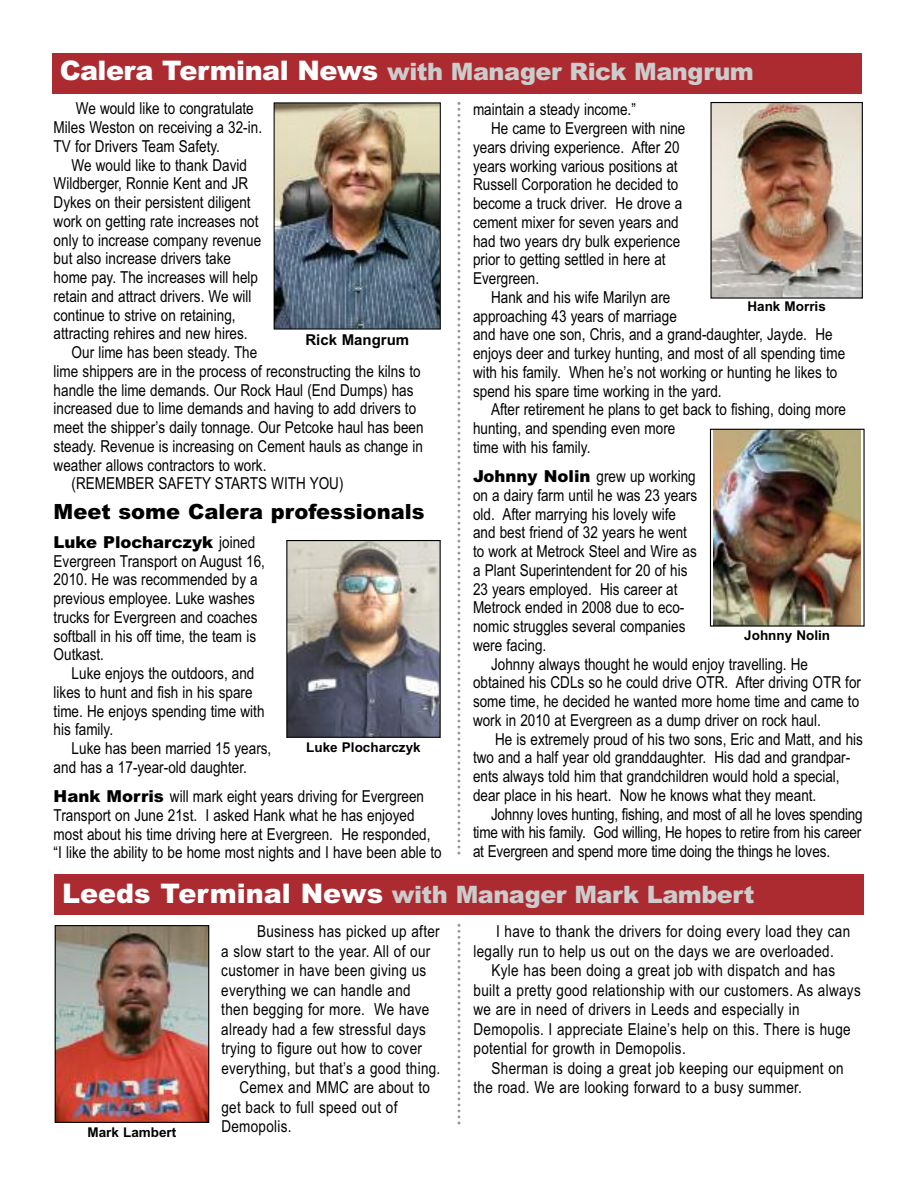
<style>
.page{position:relative;width:918px;height:1188px;background:#fff}
.page>*{position:absolute;margin:0;border:0;box-sizing:border-box;transform-origin:0 0}
.t1{font:900 24px "Arial";letter-spacing:-.02em;color:#ccc}
.t2{font:900 21px "Arial";color:#000}
.t3{font:16.5px/18.8px "Arial Narrow";color:#000}
.t4{font:16.5px "Arial Narrow";letter-spacing:.02em;color:#000}
.t5{font:900 16.5px "Arial";color:#000}
.t6{font:700 15px "Arial";color:#000}
.t7{font:700 13.5px "Arial";color:#000}
.s1{font-size:27px;color:#fff}
.s2{font-family:"Arial Narrow";font-weight:400}
.s3{font-family:"Arial";font-weight:900}
</style>
<div class="page">
<div style="left:53px;top:53px;width:809px;height:40px;background:#ac2b31"></div>
<img style="left:276px;top:104px;width:163px;height:224px">
<div style="left:274px;top:102px;width:167px;height:228px;border:1px solid #000"></div>
<svg style="left:457px;top:102px;width:3px;height:753px"></svg>
<svg style="left:457px;top:924px;width:4px;height:200px"></svg>
<div style="left:55px;top:875px;width:809px;height:40px;background:#ac2b31"></div>
<img style="left:57px;top:927px;width:150px;height:194px">
<div style="left:55px;top:925px;width:154px;height:198px;border:1px solid #000"></div>
<img style="left:288px;top:542px;width:151px;height:194px">
<div style="left:286px;top:540px;width:155px;height:198px;border:1px solid #000"></div>
<img style="left:712px;top:104px;width:149px;height:193px">
<div style="left:710px;top:102px;width:153px;height:197px;border:1px solid #000"></div>
<svg style="left:713px;top:431px;width:1px;height:194px"></svg>
<img style="left:714px;top:431px;width:147px;height:194px">
<div style="left:710px;top:429px;width:155px;height:198px;border:1px solid #000"></div>
<h1 class="t1" style="left:60px;top:58px;width:696px"><span class="s1">Calera Terminal News</span> with Manager Rick Mangrum</h1>
<p class="t3" style="left:54px;top:99px;width:210px;text-indent:22px">We would like to congratulate<br>Miles Weston on receiving a 32-in.<br>TV for Drivers Team Safety.</p>
<p class="t3" style="left:72px;top:155px;width:177px">We would like to thank David</p>
<p class="t3" style="left:54px;top:174px;width:196px">Wildberger, Ronnie Kent and JR</p>
<p class="t3" style="left:54px;top:193px;width:199px">Dykes on their persistent diligent</p>
<p class="t3" style="left:54px;top:212px;width:206px">work on getting rate increases not</p>
<p class="t3" style="left:54px;top:230px;width:209px">only to increase company revenue</p>
<p class="t3" style="left:54px;top:249px;width:179px">but also increase drivers take</p>
<p class="t3" style="left:54px;top:268px;width:206px">home pay. The increases will help</p>
<p class="t3" style="left:54px;top:287px;width:199px">retain and attract drivers. We will</p>
<p class="t3" style="left:54px;top:305px;width:184px">continue to strive on retaining,</p>
<p class="t3" style="left:54px;top:324px;width:196px">attracting rehires and new hires.</p>
<p class="t3" style="left:72px;top:343px;width:187px">Our lime has been steady. The</p>
<p class="t3" style="left:54px;top:362px;width:369px">lime shippers are in the process of reconstructing the kilns to</p>
<p class="t3" style="left:54px;top:380px;width:361px">handle the lime demands. Our Rock Haul (End Dumps) has</p>
<p class="t3" style="left:54px;top:399px;width:364px">increased due to lime demands and having to add drivers to</p>
<p class="t3" style="left:54px;top:418px;width:372px">meet the shipper’s daily tonnage. Our Petcoke haul has been</p>
<p class="t3" style="left:54px;top:437px;width:371px">steady. Revenue is increasing on Cement hauls as change in</p>
<p class="t3" style="left:54px;top:455px;width:214px">weather allows contractors to work.</p>
<p class="t3" style="left:72px;top:474px;width:273px">(REMEMBER SAFETY STARTS WITH YOU)</p>
<p class="t2" style="left:54px;top:500px;width:373px">Meet some Calera professionals</p>
<p class="t5" style="left:54px;top:532px;width:203px">Luke Plocharczyk <span class="s2">joined</span></p>
<p class="t3" style="left:54px;top:551px;width:213px">Evergreen Transport on August 16,<br>2010. He was recommended by a previous employee. Luke washes trucks for Evergreen and coaches softball in his off time, the team is<br>Outkast.</p>
<p class="t3" style="left:54px;top:664px;width:212px;text-indent:18px">Luke enjoys the outdoors, and likes to hunt and fish in his spare time. He enjoys spending time with his family.</p>
<p class="t3" style="left:54px;top:739px;width:219px;text-indent:18px">Luke has been married 15 years, and has a 17-year-old daughter.</p>
<p class="t3" style="left:54px;top:787px;width:390px"><span class="s3">Hank Morris</span> will mark eight years driving for Evergreen Transport on June 21st. I asked Hank what he has enjoyed most about his time driving here at Evergreen. He responded, “I like the ability to be home most nights and I have been able to</p>
<p class="t3" style="left:473px;top:100px;width:164px">maintain a steady income.”</p>
<p class="t3" style="left:491px;top:119px;width:196px">He came to Evergreen with nine</p>
<p class="t3" style="left:473px;top:138px;width:208px">years driving experience. After 20</p>
<p class="t3" style="left:473px;top:157px;width:206px">years working various positions at</p>
<p class="t3" style="left:473px;top:175px;width:207px">Russell Corporation he decided to</p>
<p class="t3" style="left:473px;top:194px;width:211px">become a truck driver. He drove a</p>
<p class="t3" style="left:473px;top:213px;width:207px">cement mixer for seven years and</p>
<p class="t3" style="left:473px;top:232px;width:209px">had two years dry bulk experience</p>
<p class="t3" style="left:473px;top:250px;width:194px">prior to getting settled in here at</p>
<p class="t3" style="left:473px;top:269px;width:68px">Evergreen.</p>
<p class="t3" style="left:491px;top:288px;width:181px">Hank and his wife Marilyn are</p>
<p class="t3" style="left:473px;top:307px;width:205px">approaching 43 years of marriage</p>
<p class="t3" style="left:473px;top:325px;width:361px">and have one son, Chris, and a grand-daughter, Jayde. He</p>
<p class="t3" style="left:473px;top:344px;width:374px">enjoys deer and turkey hunting, and most of all spending time</p>
<p class="t3" style="left:473px;top:363px;width:366px">with his family. When he’s not working or hunting he likes to</p>
<p class="t3" style="left:473px;top:382px;width:250px">spend his spare time working in the yard.</p>
<p class="t3" style="left:491px;top:400px;width:357px">After retirement he plans to get back to fishing, doing more</p>
<p class="t3" style="left:473px;top:419px;width:204px">hunting, and spending even more</p>
<p class="t3" style="left:473px;top:438px;width:119px">time with his family.</p>
<p class="t3" style="left:473px;top:467px;width:226px"><span class="s3">Johnny Nolin</span> grew up working on a dairy farm until he was 23 years old. After marrying his lovely wife and best friend of 32 years he went to work at Metrock Steel and Wire as a Plant Superintendent for 20 of his<br>23 years employed. His career at<br>Metrock ended in 2008 due to eco&shy;nomic struggles several companies were facing.</p>
<p class="t3" style="left:473px;top:655px;width:390px;text-indent:18px">Johnny always thought he would enjoy travelling. He obtained his CDLs so he could drive OTR. After driving OTR for some time, he decided he wanted more home time and came to work in 2010 at Evergreen as a dump driver on rock haul.</p>
<p class="t3" style="left:473px;top:730px;width:391px;text-indent:22px">He is extremely proud of his two sons, Eric and Matt, and his two and a half year old granddaughter. His dad and grandpar&shy;ents always told him that grandchildren would hold a special, dear place in his heart. Now he knows what they meant.</p>
<p class="t3" style="left:473px;top:805px;width:391px;text-align:justify;text-indent:18px">Johnny loves hunting, fishing, and most of all he loves spending time with his family. God willing, He hopes to retire from his career at Evergreen and spend more time doing the things he loves.</p>
<p class="t7" style="left:747px;top:299px;width:80px">Hank Morris</p>
<p class="t6" style="left:305px;top:331px;width:105px">Rick Mangrum</p>
<p class="t7" style="left:744px;top:628px;width:87px">Johnny Nolin</p>
<p class="t7" style="left:306px;top:739px;width:116px">Luke Plocharczyk</p>
<h1 class="t1" style="left:62px;top:881px;width:694px"><span class="s1">Leeds Terminal News</span> with Manager Mark Lambert</h1>
<p class="t4" style="left:257px;top:922px;width:184px">Business has picked up after</p>
<p class="t4" style="left:221px;top:941px;width:211px">a slow start to the year. All of our</p>
<p class="t4" style="left:221px;top:961px;width:206px">customer in have been giving us</p>
<p class="t4" style="left:221px;top:980px;width:191px">everything we can handle and</p>
<p class="t4" style="left:221px;top:1000px;width:210px">then begging for more. We have</p>
<p class="t4" style="left:221px;top:1019px;width:206px">already had a few stressful days</p>
<p class="t4" style="left:221px;top:1039px;width:202px">trying to figure out how to cover</p>
<p class="t4" style="left:221px;top:1058px;width:221px">everything, but that’s a good thing.</p>
<p class="t4" style="left:239px;top:1078px;width:192px">Cemex and MMC are about to</p>
<p class="t4" style="left:221px;top:1097px;width:178px">get back to full speed out of</p>
<p class="t7" style="left:88px;top:1124px;width:90px">Mark Lambert</p>
<p class="t4" style="left:221px;top:1117px;width:72px">Demopolis.</p>
<p class="t4" style="left:496px;top:922px;width:356px">I have to thank the drivers for doing every load they can</p>
<p class="t4" style="left:474px;top:941px;width:362px">legally run to help us out on the days we are overloaded.</p>
<p class="t4" style="left:492px;top:961px;width:345px">Kyle has been doing a great job with dispatch and has</p>
<p class="t4" style="left:474px;top:980px;width:389px">built a pretty good relationship with our customers. As always</p>
<p class="t4" style="left:474px;top:1000px;width:328px">we are in need of drivers in Leeds and especially in</p>
<p class="t4" style="left:474px;top:1019px;width:379px">Demopolis. I appreciate Elaine’s help on this. There is huge</p>
<p class="t4" style="left:474px;top:1039px;width:214px">potential for growth in Demopolis.</p>
<p class="t4" style="left:492px;top:1058px;width:354px">Sherman is doing a great job keeping our equipment on</p>
<p class="t4" style="left:474px;top:1078px;width:330px">the road. We are looking forward to a busy summer.</p>
</div>
